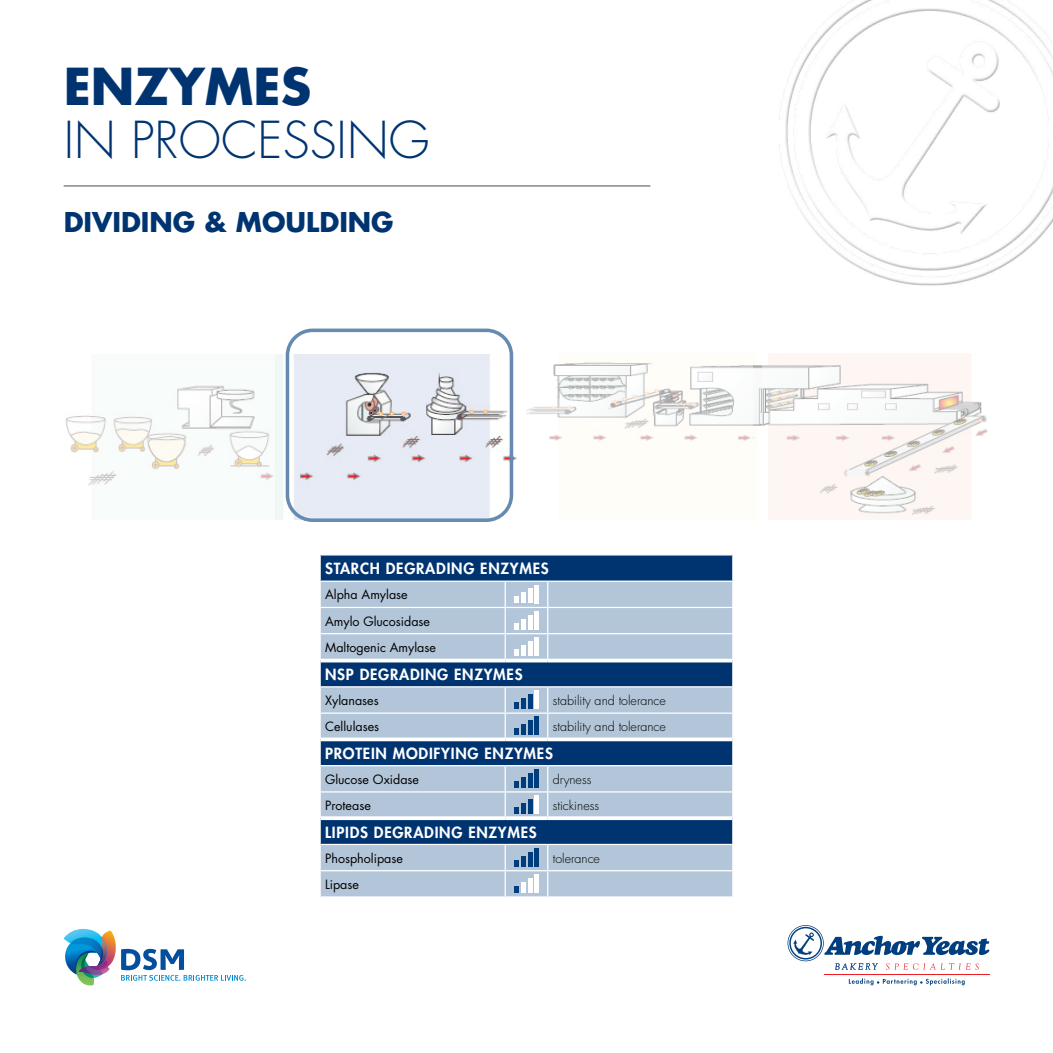
<style>
.page{position:relative;width:1053px;height:1053px;background:#fff}
.page>*{position:absolute;margin:0;border:0;box-sizing:border-box;transform-origin:0 0}
.t1{font:300 49.5px "Futura Std";color:#003471}
.t2{font:700 49.5px "Futura Std";color:#003471}
.t3{font:700 26.5px "Futura Std";color:#003471}
.t4{font:800 15px "Futura Std";letter-spacing:.05em;color:#fff}
.t5{font:12.5px/26.4px "Futura Std";color:#000}
.t6{font:300 12.5px "Futura Std";color:#000}
</style>
<div class="page">
<svg style="left:64px;top:928px;width:182px;height:57px"></svg>
<hr style="left:64px;top:185px;width:586px;height:2px;background:#999">
<svg style="left:787px;top:925px;width:202px;height:44px"></svg>
<hr style="left:824px;top:974px;width:165px;height:1px;background:#ec1d24">
<svg style="left:848px;top:978px;width:116px;height:7px"></svg>
<img style="left:779px;top:0;width:273px;height:286px">
<img style="left:65px;top:354px;width:211px;height:165px">
<img style="left:526px;top:362px;width:227px;height:79px">
<img style="left:753px;top:353px;width:235px;height:167px">
<img style="left:276px;top:354px;width:241px;height:166px">
<div style="left:286px;top:328px;width:227px;height:194px;border:4px solid #668bb1;border-radius:25px"></div>
<div style="left:321px;top:555px;width:411px;height:25px;background:#003471"></div>
<svg style="left:321px;top:581px;width:411px;height:315px;background:#88a2bf"></svg>
<hr style="left:319px;top:606px;width:186px;height:2px;background:#fff">
<hr style="left:505px;top:606px;width:42px;height:2px;background:#fff">
<hr style="left:547px;top:606px;width:186px;height:2px;background:#fff">
<hr style="left:319px;top:633px;width:186px;height:1px;background:#fff">
<hr style="left:505px;top:633px;width:42px;height:1px;background:#fff">
<hr style="left:547px;top:633px;width:186px;height:1px;background:#fff">
<hr style="left:319px;top:686px;width:186px;height:1px;background:#fff">
<hr style="left:505px;top:686px;width:42px;height:1px;background:#fff">
<hr style="left:547px;top:686px;width:186px;height:1px;background:#fff">
<hr style="left:319px;top:712px;width:186px;height:1px;background:#fff">
<hr style="left:505px;top:712px;width:42px;height:1px;background:#fff">
<hr style="left:547px;top:712px;width:186px;height:1px;background:#fff">
<hr style="left:319px;top:765px;width:186px;height:1px;background:#fff">
<hr style="left:505px;top:765px;width:42px;height:1px;background:#fff">
<hr style="left:547px;top:765px;width:186px;height:1px;background:#fff">
<hr style="left:319px;top:791px;width:186px;height:1px;background:#fff">
<hr style="left:505px;top:791px;width:42px;height:1px;background:#fff">
<hr style="left:547px;top:791px;width:186px;height:1px;background:#fff">
<hr style="left:319px;top:843px;width:186px;height:2px;background:#fff">
<hr style="left:505px;top:843px;width:42px;height:2px;background:#fff">
<hr style="left:547px;top:843px;width:186px;height:2px;background:#fff">
<hr style="left:319px;top:870px;width:186px;height:1px;background:#fff">
<hr style="left:505px;top:870px;width:42px;height:1px;background:#fff">
<hr style="left:547px;top:870px;width:186px;height:1px;background:#fff">
<hr style="left:504px;top:581px;width:2px;height:25px;background:#fff">
<hr style="left:504px;top:608px;width:2px;height:25px;background:#fff">
<hr style="left:504px;top:634px;width:2px;height:24px;background:#fff">
<svg style="left:547px;top:581px;width:1px;height:77px"></svg>
<hr style="left:504px;top:687px;width:2px;height:25px;background:#fff">
<hr style="left:504px;top:713px;width:2px;height:24px;background:#fff">
<svg style="left:547px;top:687px;width:1px;height:50px"></svg>
<hr style="left:504px;top:766px;width:2px;height:25px;background:#fff">
<hr style="left:504px;top:792px;width:2px;height:24px;background:#fff">
<svg style="left:547px;top:766px;width:1px;height:50px"></svg>
<hr style="left:504px;top:845px;width:2px;height:25px;background:#fff">
<hr style="left:504px;top:871px;width:2px;height:25px;background:#fff">
<svg style="left:547px;top:845px;width:1px;height:51px"></svg>
<svg style="left:732px;top:555px;width:1px;height:341px"></svg>
<svg style="left:321px;top:816px;width:184px;height:4px"></svg>
<svg style="left:505px;top:816px;width:42px;height:4px"></svg>
<svg style="left:547px;top:816px;width:185px;height:4px"></svg>
<svg style="left:321px;top:658px;width:184px;height:4px"></svg>
<svg style="left:505px;top:658px;width:42px;height:4px"></svg>
<svg style="left:547px;top:658px;width:185px;height:4px"></svg>
<svg style="left:321px;top:737px;width:184px;height:4px"></svg>
<svg style="left:505px;top:737px;width:42px;height:4px"></svg>
<svg style="left:547px;top:737px;width:185px;height:4px"></svg>
<svg style="left:514px;top:596px;width:5px;height:7px"></svg>
<hr style="left:521px;top:592px;width:4px;height:11px;background:#fff">
<hr style="left:528px;top:588px;width:4px;height:15px;background:#fff">
<div style="left:534px;top:585px;width:5px;height:18px;background:#fff"></div>
<svg style="left:514px;top:623px;width:5px;height:6px"></svg>
<hr style="left:521px;top:618px;width:4px;height:11px;background:#fff">
<hr style="left:528px;top:615px;width:4px;height:14px;background:#fff">
<div style="left:534px;top:611px;width:5px;height:18px;background:#fff"></div>
<svg style="left:514px;top:859px;width:5px;height:7px"></svg>
<hr style="left:521px;top:855px;width:4px;height:11px;background:#003d7d">
<hr style="left:528px;top:852px;width:4px;height:14px;background:#003d7d">
<div style="left:534px;top:848px;width:5px;height:18px;background:#003d7d"></div>
<svg style="left:514px;top:728px;width:5px;height:7px"></svg>
<hr style="left:521px;top:724px;width:4px;height:11px;background:#003d7d">
<hr style="left:528px;top:720px;width:4px;height:15px;background:#003d7d">
<div style="left:534px;top:716px;width:5px;height:19px;background:#003d7d"></div>
<svg style="left:514px;top:702px;width:5px;height:7px"></svg>
<hr style="left:521px;top:698px;width:4px;height:11px;background:#003d7d">
<hr style="left:528px;top:694px;width:4px;height:15px;background:#003d7d">
<div style="left:534px;top:690px;width:5px;height:19px;background:#fff"></div>
<svg style="left:514px;top:780px;width:5px;height:7px"></svg>
<hr style="left:521px;top:776px;width:4px;height:11px;background:#003d7d">
<hr style="left:528px;top:773px;width:4px;height:14px;background:#003d7d">
<div style="left:534px;top:769px;width:5px;height:18px;background:#003d7d"></div>
<svg style="left:514px;top:807px;width:5px;height:6px"></svg>
<hr style="left:521px;top:803px;width:4px;height:10px;background:#003d7d">
<hr style="left:528px;top:799px;width:4px;height:14px;background:#003d7d">
<div style="left:534px;top:795px;width:5px;height:18px;background:#fff"></div>
<svg style="left:514px;top:649px;width:5px;height:6px"></svg>
<hr style="left:521px;top:645px;width:4px;height:10px;background:#fff">
<hr style="left:528px;top:641px;width:4px;height:14px;background:#fff">
<div style="left:534px;top:637px;width:5px;height:18px;background:#fff"></div>
<svg style="left:514px;top:886px;width:5px;height:6px"></svg>
<hr style="left:521px;top:881px;width:4px;height:11px;background:#fff">
<hr style="left:528px;top:878px;width:4px;height:14px;background:#fff">
<div style="left:534px;top:874px;width:5px;height:18px;background:#fff"></div>
<h1 class="t2" style="left:64px;top:53px;width:249px">ENZYMES</h1>
<h1 class="t1" style="left:64px;top:109px;width:367px">IN PROCESSING</h1>
<h2 class="t3" style="left:64px;top:204px;width:331px">DIVIDING &amp; MOULDING</h2>
<p class="t4" style="left:325px;top:559px;width:225px">STARCH DEGRADING ENZYMES</p>
<p class="t5" style="left:325px;top:581px;width:112px">Alpha Amylase<br>Amylo Glucosidase<br>Maltogenic Amylase</p>
<p class="t4" style="left:325px;top:664px;width:199px">NSP DEGRADING ENZYMES</p>
<p class="t5" style="left:325px;top:687px;width:55px">Xylanases</p>
<p class="t6" style="left:552px;top:693px;width:115px">stability and tolerance</p>
<p class="t5" style="left:325px;top:713px;width:56px">Cellulases</p>
<p class="t6" style="left:552px;top:719px;width:115px">stability and tolerance</p>
<p class="t4" style="left:325px;top:743px;width:229px">PROTEIN MODIFYING ENZYMES</p>
<p class="t5" style="left:325px;top:766px;width:95px">Glucose Oxidase</p>
<p class="t6" style="left:552px;top:771px;width:40px">dryness</p>
<p class="t5" style="left:325px;top:792px;width:47px">Protease</p>
<p class="t6" style="left:552px;top:798px;width:48px">stickiness</p>
<p class="t4" style="left:325px;top:822px;width:213px">LIPIDS DEGRADING ENZYMES</p>
<p class="t5" style="left:325px;top:845px;width:79px">Phospholipase</p>
<p class="t6" style="left:552px;top:850px;width:49px">tolerance</p>
<p class="t5" style="left:325px;top:871px;width:35px">Lipase</p>
</div>
